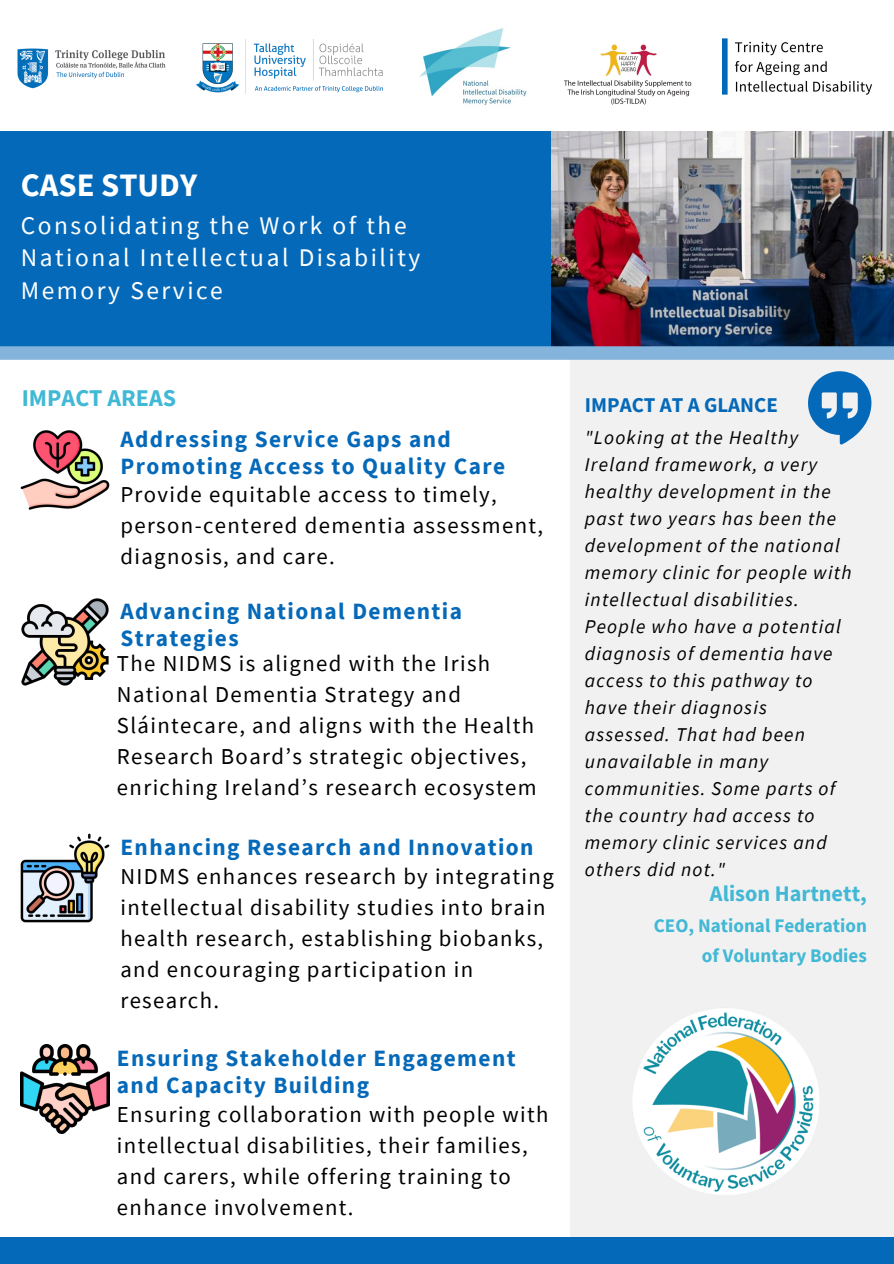
<style>
.page{position:relative;width:894px;height:1264px;background:#fff}
.page>*{position:absolute;margin:0;border:0;box-sizing:border-box;transform-origin:0 0}
.t1{font:700 32.7px "Source Sans Pro";color:#fff}
.t2{font:25.35px/32.7px "Source Sans Pro";letter-spacing:.1em;color:#fff}
.t3{font:700 24px "Source Sans Pro";color:#41b8d5}
.t4{font:700 23.25px/27px "Source Sans Pro";letter-spacing:.06em;color:#0569b9}
.t5{font:22.65px/31px "Source Sans Pro";letter-spacing:.06em;color:#000}
.t6{font:700 22.2px "Source Sans Pro";color:#41b8d5}
.t7{font:700 21px "Source Sans Pro";color:#0569b9}
.t8{font:italic 19.5px/27px "Source Sans Pro";letter-spacing:.06em;color:#000}
.t9{font:700 19.05px/29.8px "Source Sans Pro";color:#41b8d5;text-align:right}
</style>
<div class="page">
<img style="left:550px;top:131px;width:343px;height:215px">
<div style="left:0;top:131px;width:550px;height:222px;background:#0569b9"></div>
<div style="left:570px;top:353px;width:323px;height:892px;background:#f1f1f1"></div>
<div style="left:0;top:346px;width:893px;height:14px;background:#84b4dc"></div>
<div style="left:0;top:1236px;width:893px;height:27px;background:#0569b9"></div>
<svg style="left:808px;top:371px;width:63px;height:73px"></svg>
<img style="left:21px;top:430px;width:89px;height:80px">
<img style="left:21px;top:833px;width:89px;height:89px">
<img style="left:21px;top:1044px;width:89px;height:89px">
<img style="left:21px;top:598px;width:88px;height:88px">
<img style="left:633px;top:1008px;width:186px;height:187px">
<img style="left:17px;top:48px;width:149px;height:41px">
<img style="left:722px;top:39px;width:150px;height:56px">
<img style="left:419px;top:28px;width:108px;height:77px">
<img style="left:564px;top:44px;width:128px;height:61px">
<img style="left:196px;top:40px;width:186px;height:54px">
<h5 class="t1" style="left:21px;top:164px;width:178px">CASE STUDY</h5>
<h4 class="t2" style="left:21px;top:208px;width:401px">Consolidating the Work of the<br>National Intellectual Disability<br>Memory Service</h4>
<h3 class="t3" style="left:22px;top:382px;width:156px">IMPACT AREAS</h3>
<p class="t7" style="left:584px;top:391px;width:195px">IMPACT AT A GLANCE</p>
<h4 class="t8" style="left:584px;top:424px;width:268px">"Looking at the Healthy<br>Ireland framework, a very healthy development in the past two years has been the development of the national memory clinic for people with intellectual disabilities.<br>People who have a potential diagnosis of dementia have access to this pathway to have their diagnosis assessed. That had been unavailable in many communities. Some parts of the country had access to memory clinic services and others did not."</h4>
<h5 class="t6" style="left:709px;top:878px;width:158px">Alison Hartnett,</h5>
<p class="t9" style="left:653px;top:910px;width:214px">CEO, National Federation of Voluntary Bodies</p>
<h2 class="t4" style="left:120px;top:425px;width:386px">Addressing Service Gaps and<br>Promoting Access to Quality Care</h2>
<h1 class="t5" style="left:120px;top:478px;width:424px">Provide equitable access to timely, person-centered dementia assessment, diagnosis, and care.</h1>
<p class="t4" style="left:120px;top:597px;width:343px">Advancing National Dementia<br>Strategies</p>
<p class="t5" style="left:117px;top:647px;width:421px">The NIDMS is aligned with the Irish National Dementia Strategy and Sláintecare, and aligns with the Health Research Board’s strategic objectives, enriching Ireland’s research ecosystem</p>
<p class="t4" style="left:120px;top:833px;width:414px">Enhancing Research and Innovation</p>
<p class="t5" style="left:120px;top:860px;width:435px">NIDMS enhances research by integrating intellectual disability studies into brain health research, establishing biobanks, and encouraging participation in research.</p>
<p class="t4" style="left:117px;top:1043px;width:400px">Ensuring Stakeholder Engagement and Capacity Building</p>
<h6 class="t5" style="left:117px;top:1098px;width:433px">Ensuring collaboration with people with intellectual disabilities, their families, and carers, while offering training to enhance involvement.</h6>
</div>
